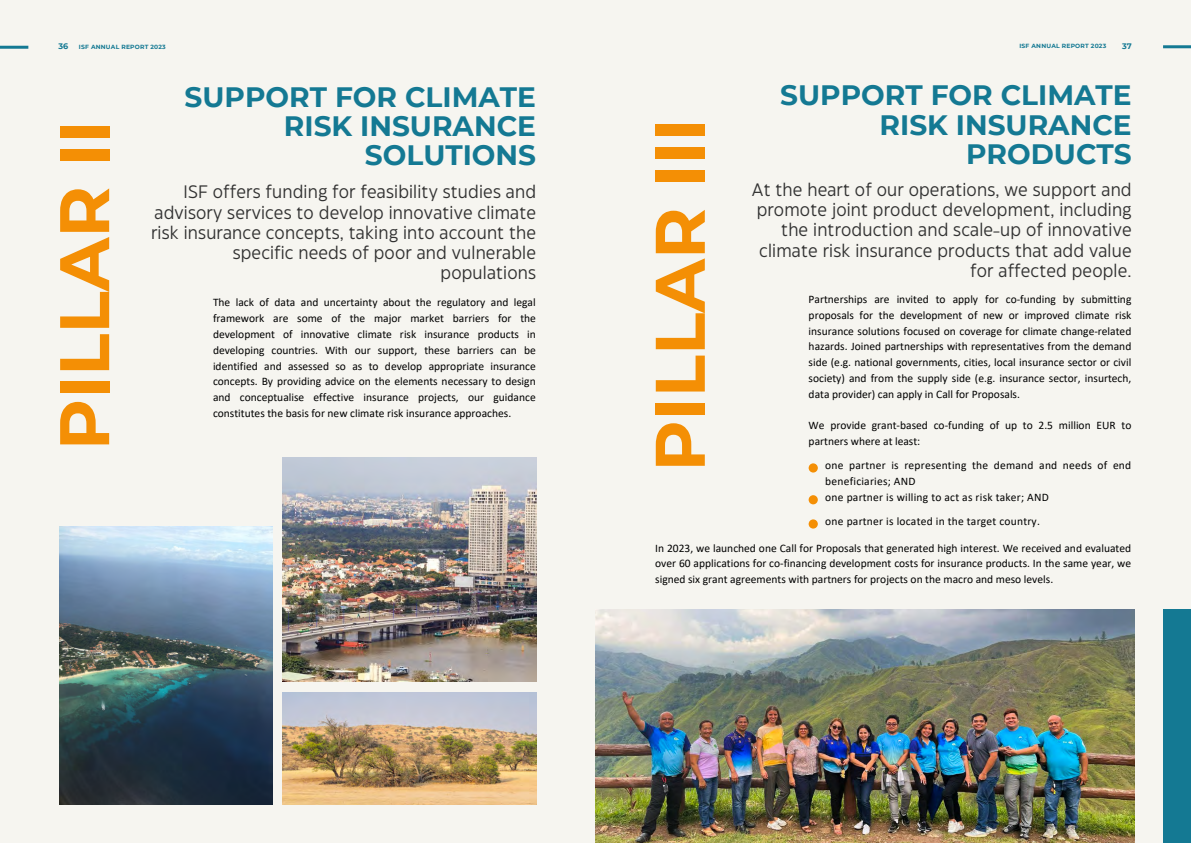
<style>
.page{position:relative;width:1191px;height:843px;background:#fff}
.page>*{position:absolute;margin:0;border:0;box-sizing:border-box;transform-origin:0 0}
.t1{font:700 70px "Montserrat";color:#f48f05}
.t2{font:700 28px/29.2px "Montserrat";color:#147993;text-align:right}
.t3{font:18px/20.2px "Eastman Grotesque";letter-spacing:.01em;color:#323232;text-align:right}
.t4{font:11.5px/15.8px "Calibri";color:#000;text-align:justify}
.t5{font:11.5px/16px "Calibri";letter-spacing:.02em;color:#000}
.t6{font:700 8px "Montserrat";color:#147993}
.t7{font:700 6px "Montserrat";letter-spacing:.035em;color:#147993}
</style>
<div class="page">
<div style="left:0;top:0;width:1190px;height:842px;background:#f6f5f0"></div>
<img style="left:282px;top:457px;width:254px;height:224px">
<img style="left:282px;top:692px;width:254px;height:112px">
<img style="left:60px;top:527px;width:213px;height:277px">
<img style="left:595px;top:609px;width:539px;height:233px">
<div style="left:1162px;top:609px;width:28px;height:233px;background:#147993"></div>
<div style="left:808px;top:463px;width:9px;height:9px;background:#f48f05;border-radius:50%"></div>
<div style="left:808px;top:495px;width:9px;height:9px;background:#f48f05;border-radius:50%"></div>
<div style="left:808px;top:519px;width:9px;height:9px;background:#f48f05;border-radius:50%"></div>
<hr style="left:1162px;top:45px;width:28px;height:3px;background:#147993">
<hr style="left:0;top:46px;width:28px;height:3px;background:#147993">
<p class="t6" style="left:58px;top:41px;width:11px">36</p>
<p class="t7" style="left:79px;top:43px;width:88px">ISF ANNUAL REPORT 2023</p>
<p class="t7" style="left:1019px;top:42px;width:88px">ISF ANNUAL REPORT 2023</p>
<p class="t6" style="left:1121px;top:41px;width:11px">37</p>
<h1 class="t1" style="left:41px;top:450px;width:331px;rotate:-90deg">PILLAR II</h1>
<h2 class="t2" style="left:184px;top:82px;width:353px">SUPPORT FOR CLIMATE<br>RISK INSURANCE<br>SOLUTIONS</h2>
<h3 class="t3" style="left:151px;top:183px;width:386px">ISF offers funding for feasibility studies and advisory services to develop innovative climate risk insurance concepts, taking into account the specific needs of poor and vulnerable populations</h3>
<p class="t4" style="left:213px;top:295px;width:324px">The lack of data and uncertainty about the regulatory and legal framework are some of the major market barriers for the development of innovative climate risk insurance products in developing countries. With our support, these barriers can be identified and assessed so as to develop appropriate insurance concepts. By providing advice on the elements necessary to design and conceptualise effective insurance projects, our guidance constitutes the basis for new climate risk insurance approaches.</p>
<h2 class="t2" style="left:780px;top:80px;width:353px">SUPPORT FOR CLIMATE<br>RISK INSURANCE<br>PRODUCTS</h2>
<h3 class="t3" style="left:751px;top:180px;width:381px">At the heart of our operations, we support and promote joint product development, including the introduction and scale-up of innovative climate risk insurance products that add value for affected people.</h3>
<p class="t4" style="left:808px;top:292px;width:324px">Partnerships are invited to apply for co-funding by submitting proposals for the development of new or improved climate risk insurance solutions focused on coverage for climate change-related hazards. Joined partnerships with representatives from the demand side (e.g. national governments, cities, local insurance sector or civil society) and from the supply side (e.g. insurance sector, insurtech, data provider) can apply in Call for Proposals.</p>
<p class="t4" style="left:808px;top:418px;width:324px">We provide grant-based co-funding of up to 2.5 million EUR to partners where at least:</p>
<p class="t5" style="left:825px;top:458px;width:307px">one partner is representing the demand and needs of end beneficiaries; AND<br>one partner is willing to act as risk taker; AND</p>
<p class="t5" style="left:825px;top:514px;width:216px">one partner is located in the target country.</p>
<p class="t4" style="left:655px;top:540px;width:477px">In 2023, we launched one Call for Proposals that generated high interest. We received and evaluated over 60 applications for co-financing development costs for insurance products. In the same year, we signed six grant agreements with partners for projects on the macro and meso levels.</p>
<h1 class="t1" style="left:637px;top:471px;width:354px;rotate:-90deg">PILLAR III</h1>
</div>
